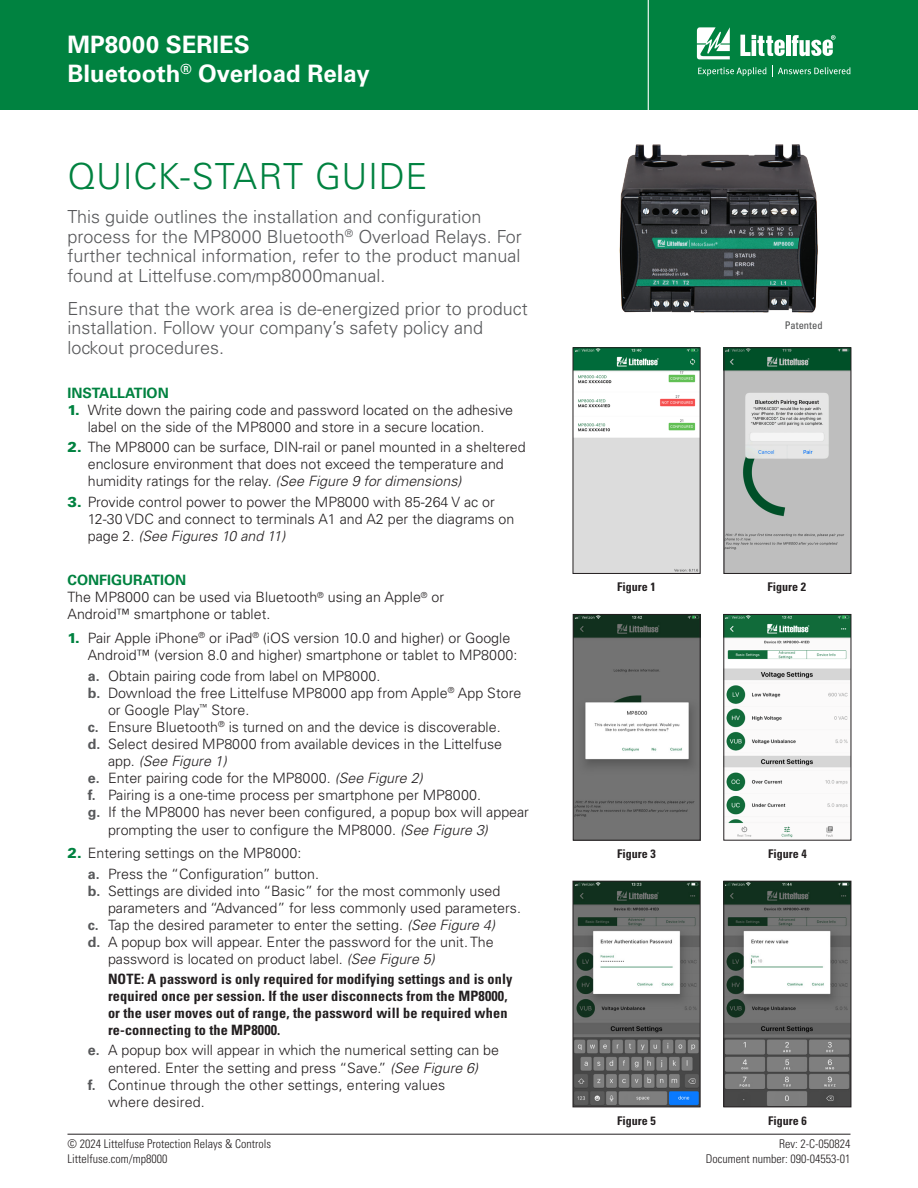
<style>
.page{position:relative;width:918px;height:1188px;background:#fff}
.page>*{position:absolute;margin:0;border:0;box-sizing:border-box;transform-origin:0 0}
.SERIES{font:300 36px "Univers LT Std";letter-spacing:.02em;color:#008240}
.t1{font:700 24px/28.8px "Univers LT Std";color:#fff}
.intro{font:300 18px/19.5px "Univers LT Std";color:#57585a}
.config_number_list{font:300 14.25px/17.1px "Univers LT Std";color:#231f20}
.t2{font:700 condensed 14.25px/17.1px "Univers LT Std";letter-spacing:.01em;color:#231f20}
.Body{font:300 14.25px/17.1px "Univers LT Std";color:#231f20}
.Subhead{font:700 14.25px "Univers LT Std";color:#008240}
.t3{font:300 condensed 12px/14.4px "Univers LT Std";color:#231f20;text-align:right}
.t4{font:700 condensed 12px "Univers LT Std";color:#231f20}
.t5{font:condensed 10.5px "Univers LT Std";color:#4b4c4d}
.s1{font-size:12px;color:#231f20}
.s2{font-weight:900;color:#008240}
.s3{font-style:italic}
.s4{font-weight:700;color:#57585a}
</style>
<div class="page">
<div style="left:0;top:0;width:918px;height:110px;background:#008240"></div>
<hr style="left:648px;top:0;width:1px;height:110px;background:#fff">
<svg style="left:697px;top:27px;width:33px;height:32px"></svg>
<hr style="left:786px;top:35px;width:4px;height:21px;background:#fff">
<svg style="left:792px;top:35px;width:44px;height:21px"></svg>
<svg style="left:740px;top:35px;width:45px;height:21px"></svg>
<svg style="left:698px;top:67px;width:68px;height:9px"></svg>
<svg style="left:772px;top:66px;width:78px;height:11px"></svg>
<hr style="left:68px;top:1134px;width:782px;height:1px;background:#231f20">
<img style="left:619px;top:144px;width:199px;height:169px">
<img style="left:726px;top:350px;width:123px;height:222px">
<div style="left:724px;top:348px;width:127px;height:226px;border:1px solid #231f20"></div>
<img style="left:726px;top:616px;width:123px;height:222px">
<img style="left:575px;top:350px;width:123px;height:222px">
<div style="left:573px;top:348px;width:127px;height:226px;border:1px solid #231f20"></div>
<img style="left:575px;top:616px;width:123px;height:222px">
<div style="left:573px;top:614px;width:127px;height:226px;border:1px solid #231f20"></div>
<img style="left:726px;top:883px;width:123px;height:222px">
<div style="left:724px;top:881px;width:127px;height:226px;border:1px solid #231f20"></div>
<img style="left:575px;top:883px;width:123px;height:222px">
<div style="left:573px;top:881px;width:127px;height:226px;border:1px solid #231f20"></div>
<h2 class="t1" style="left:68px;top:30px;width:304px">MP8000 SERIES<br>Bluetooth<sup>®</sup> Overload Relay</h2>
<p class="SERIES" style="left:68px;top:154px;width:361px">QUICK-START GUIDE</p>
<p class="intro" style="left:68px;top:207px;width:456px">This guide outlines the installation and configuration process for the MP8000 Bluetooth<sup>®</sup> Overload Relays. For further technical information, refer to the product manual found at Littelfuse.com<span class="s1">/</span>mp8000manual.</p>
<p class="intro" style="left:68px;top:298px;width:462px">Ensure that the work area is de-energized prior to product installation. Follow your company’s safety policy and lockout procedures.</p>
<p class="Subhead" style="left:68px;top:384px;width:103px">INSTALLATION</p>
<p class="config_number_list" style="left:88px;top:401px;width:427px;text-indent:-20px"><span class="s2">1.</span> Write down the pairing code and password located on the adhesive label on the side of the MP8000 and store in a secure location.</p>
<p class="config_number_list" style="left:88px;top:439px;width:439px;text-indent:-20px"><span class="s2">2.</span> The MP8000 can be surface, DIN-rail or panel mounted in a sheltered enclosure environment that does not exceed the temperature and humidity ratings for the relay. <span class="s3">(See Figure 9 for dimensions)</span></p>
<p class="config_number_list" style="left:88px;top:493px;width:428px;text-indent:-20px"><span class="s2">3.</span> Provide control power to power the MP8000 with 85-264 V ac or<br>12-30 VDC and connect to terminals A1 and A2 per the diagrams on page 2. <span class="s3">(See Figures 10 and 11)</span></p>
<p class="Subhead" style="left:68px;top:572px;width:120px">CONFIGURATION</p>
<p class="Body" style="left:68px;top:589px;width:378px">The MP8000 can be used via Bluetooth<sup>®</sup> using an Apple<sup>®</sup> or<br>Android™ smartphone or tablet.</p>
<p class="config_number_list" style="left:88px;top:630px;width:431px;text-indent:-20px"><span class="s2">1.</span> Pair Apple iPhone<sup>®</sup> or iPad<sup>®</sup> (iOS version 10.0 and higher) or Google<br>Android™ (version 8.0 and higher) smartphone or tablet to MP8000:</p>
<p class="config_number_list" style="left:88px;top:667px;width:294px"><span class="s4">a.</span> Obtain pairing code from label on MP8000.</p>
<p class="config_number_list" style="left:108px;top:684px;width:415px;text-indent:-20px"><span class="s4">b.</span> Download the free Littelfuse MP8000 app from Apple<sup>®</sup> App Store or Google Play<sup>™</sup> Store.</p>
<p class="config_number_list" style="left:88px;top:718px;width:414px"><span class="s4">c.</span> Ensure Bluetooth<sup>®</sup> is turned on and the device is discoverable.</p>
<p class="config_number_list" style="left:108px;top:735px;width:396px;text-indent:-20px"><span class="s4">d.</span> Select desired MP8000 from available devices in the Littelfuse app. <span class="s3">(See Figure 1)</span></p>
<p class="config_number_list" style="left:88px;top:770px;width:336px"><span class="s4">e.</span> Enter pairing code for the MP8000. <span class="s3">(See Figure 2)</span></p>
<p class="config_number_list" style="left:88px;top:787px;width:395px"><span class="s4">f.</span> Pairing is a one-time process per smartphone per MP8000.</p>
<p class="config_number_list" style="left:108px;top:804px;width:423px;text-indent:-20px"><span class="s4">g.</span> If the MP8000 has never been configured, a popup box will appear prompting the user to configure the MP8000. <span class="s3">(See Figure 3)</span></p>
<p class="config_number_list" style="left:68px;top:845px;width:235px"><span class="s2">2.</span> Entering settings on the MP8000:</p>
<p class="config_number_list" style="left:88px;top:865px;width:233px"><span class="s4">a.</span> Press the “Configuration” button.</p>
<p class="config_number_list" style="left:108px;top:882px;width:415px;text-indent:-20px"><span class="s4">b.</span> Settings are divided into “Basic” for the most commonly used parameters and “Advanced” for less commonly used parameters.</p>
<p class="config_number_list" style="left:88px;top:916px;width:409px"><span class="s4">c.</span> Tap the desired parameter to enter the setting. <span class="s3">(See Figure 4)</span></p>
<p class="config_number_list" style="left:108px;top:934px;width:387px;text-indent:-20px"><span class="s4">d.</span> A popup box will appear. Enter the password for the unit. The password is located on product label. <span class="s3">(See Figure 5)</span></p>
<p class="t2" style="left:108px;top:970px;width:406px">NOTE: A password is only required for modifying settings and is only required once per session. If the user disconnects from the MP8000, or the user moves out of range, the password will be required when re-connecting to the MP8000.</p>
<p class="config_number_list" style="left:88px;top:1042px;width:413px;text-align:center"><span class="s4">e.</span> A popup box will appear in which the numerical setting can be entered. Enter the setting and press “Save.” <span class="s3">(See Figure 6)</span></p>
<p class="config_number_list" style="left:108px;top:1076px;width:339px;text-indent:-20px"><span class="s4">f.</span> Continue through the other settings, entering values where desired.</p>
<p class="t3" style="left:68px;top:1137px;width:205px;text-align:left">© 2024 Littelfuse Protection Relays &amp; Controls<br>Littelfuse.com/mp8000</p>
<p class="t4" style="left:617px;top:579px;width:40px">Figure 1</p>
<p class="t4" style="left:617px;top:846px;width:40px">Figure 3</p>
<p class="t5" style="left:785px;top:318px;width:39px">Patented</p>
<p class="t4" style="left:767px;top:579px;width:40px">Figure 2</p>
<p class="t4" style="left:768px;top:846px;width:40px">Figure 4</p>
<p class="t4" style="left:617px;top:1113px;width:40px">Figure 5</p>
<p class="t4" style="left:768px;top:1113px;width:40px">Figure 6</p>
<p class="t3" style="left:706px;top:1137px;width:146px">Rev: 2-C-050824<br>Document number: 090-04553-01</p>
</div>
